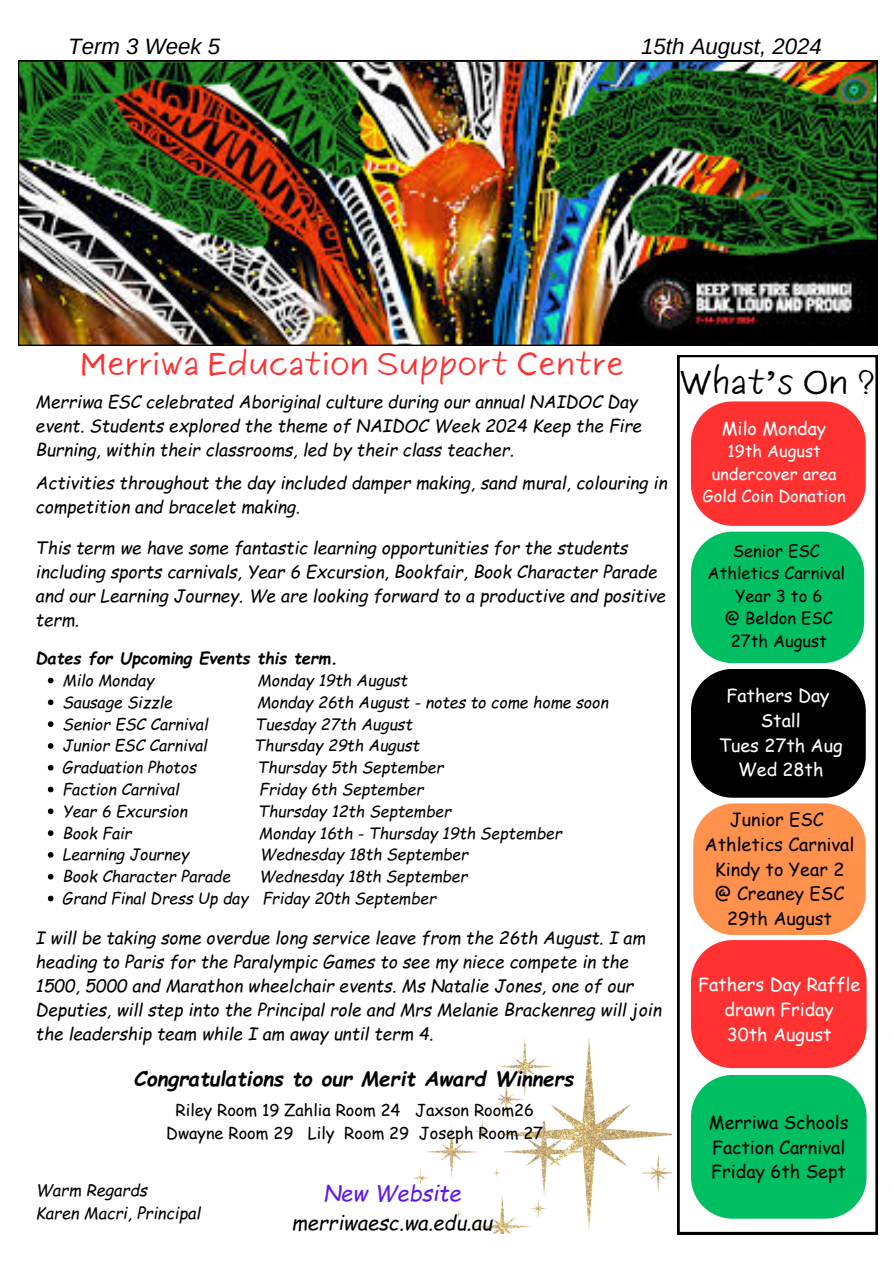
<style>
.page{position:relative;width:894px;height:1264px;background:#fff}
.page>*{position:absolute;margin:0;border:0;box-sizing:border-box;transform-origin:0 0}
.t1{font:33px "Six Hands Marker";color:#000}
.t2{font:31.5px "Six Hands Marker";color:#ff3131}
.t3{font:italic 22.2px "Arimo";color:#000}
.t4{font:italic 21.9px "Comic Sans MS";color:#5e17eb}
.t5{font:italic 700 20.25px "Comic Sans MS";color:#000}
.t6{font:italic 20.25px "Comic Sans MS";color:#000}
.t7{font:18px/24.8px "Comic Sans MS";color:#000}
.t8{font:18px/24.8px "Comic Sans MS";color:#fff;text-align:center}
.t9{font:italic 17.25px/24px "Comic Sans MS";color:#000}
.t10{font:16.5px/22.5px "Comic Sans MS";color:#000;text-align:center}
.t11{font:16.5px/22.5px "Comic Sans MS";color:#fff;text-align:center}
.t12{font:16.35px/22.2px "Comic Sans MS";color:#000;text-align:center}
.t13{font:italic 700 16.2px "Comic Sans MS";color:#000}
.t14{font:italic 16.2px/22.6px "Comic Sans MS";color:#000}
.t15{font:italic 15.75px "Comic Sans MS";color:#000}
</style>
<div class="page">
<svg style="left:677px;top:355px;width:200px;height:878px"></svg>
<img style="left:412px;top:1121px;width:99px;height:112px">
<svg style="left:685px;top:1074px;width:181px;height:152px;background:#23c778"></svg>
<img style="left:18px;top:61px;width:858px;height:284px">
<img style="left:498px;top:1037px;width:173px;height:194px">
<svg style="left:48px;top:677px;width:5px;height:6px"></svg>
<svg style="left:48px;top:699px;width:5px;height:6px"></svg>
<svg style="left:48px;top:721px;width:5px;height:6px"></svg>
<svg style="left:48px;top:743px;width:5px;height:5px"></svg>
<svg style="left:48px;top:765px;width:5px;height:5px"></svg>
<svg style="left:48px;top:786px;width:5px;height:6px"></svg>
<svg style="left:48px;top:808px;width:5px;height:6px"></svg>
<svg style="left:48px;top:830px;width:5px;height:6px"></svg>
<svg style="left:48px;top:852px;width:5px;height:5px"></svg>
<svg style="left:48px;top:873px;width:5px;height:6px"></svg>
<svg style="left:48px;top:895px;width:5px;height:6px"></svg>
<svg style="left:690px;top:803px;width:176px;height:265px;background:#ff7456"></svg>
<svg style="left:690px;top:401px;width:175px;height:262px;background:#88865b"></svg>
<svg style="left:690px;top:669px;width:175px;height:128px;background:#141414"></svg>
<p class="t3" style="left:68px;top:34px;width:154px">Term 3 Week 5</p>
<p class="t3" style="left:641px;top:34px;width:182px">15th August, 2024</p>
<h3 class="t2" style="left:80px;top:337px;width:545px">Merriwa Education Support Centre</h3>
<h5 class="t9" style="left:36px;top:389px;width:607px">Merriwa ESC celebrated Aboriginal culture during our annual NAIDOC Day event. Students explored the theme of NAIDOC Week 2024 Keep the Fire<br>Burning, within their classrooms, led by their class teacher.</h5>
<h5 class="t9" style="left:36px;top:470px;width:632px">Activities throughout the day included damper making, sand mural, colouring in competition and bracelet making.</h5>
<h4 class="t9" style="left:36px;top:535px;width:631px">This term we have some fantastic learning opportunities for the students including sports carnivals, Year 6 Excursion, Bookfair, Book Character Parade and our Learning Journey. We are looking forward to a productive and positive term.</h4>
<p class="t13" style="left:36px;top:646px;width:304px">Dates for Upcoming Events this term.</p>
<p class="t15" style="left:62px;top:668px;width:93px">Milo Monday</p>
<p class="t15" style="left:257px;top:668px;width:151px">Monday 19th August</p>
<p class="t15" style="left:62px;top:690px;width:111px">Sausage Sizzle</p>
<p class="t15" style="left:257px;top:690px;width:353px">Monday 26th August - notes to come home soon</p>
<p class="t15" style="left:62px;top:712px;width:147px">Senior ESC Carnival</p>
<p class="t15" style="left:255px;top:712px;width:159px">Tuesday 27th August</p>
<p class="t15" style="left:62px;top:734px;width:146px">Junior ESC Carnival</p>
<p class="t15" style="left:254px;top:734px;width:167px">Thursday 29th August</p>
<p class="t15" style="left:62px;top:755px;width:135px">Graduation Photos</p>
<p class="t15" style="left:257px;top:755px;width:188px">Thursday 5th September</p>
<p class="t15" style="left:62px;top:777px;width:118px">Faction Carnival</p>
<p class="t15" style="left:259px;top:777px;width:166px">Friday 6th September</p>
<p class="t15" style="left:62px;top:799px;width:126px">Year 6 Excursion</p>
<p class="t15" style="left:258px;top:799px;width:195px">Thursday 12th September</p>
<p class="t15" style="left:62px;top:821px;width:71px">Book Fair</p>
<p class="t15" style="left:259px;top:821px;width:304px">Monday 16th - Thursday 19th September</p>
<p class="t15" style="left:62px;top:843px;width:128px">Learning Journey</p>
<p class="t15" style="left:259px;top:843px;width:210px">Wednesday 18th September</p>
<p class="t15" style="left:62px;top:864px;width:170px">Book Character Parade</p>
<h5 class="t15" style="left:259px;top:864px;width:210px">Wednesday 18th September</h5>
<h5 class="t15" style="left:62px;top:886px;width:187px">Grand Final Dress Up day</h5>
<h2 class="t15" style="left:262px;top:886px;width:175px">Friday 20th September</h2>
<h2 class="t9" style="left:36px;top:925px;width:611px">I will be taking some overdue long service leave from the 26th August. I am</h2>
<h5 class="t9" style="left:36px;top:949px;width:627px">heading to Paris for the Paralympic Games to see my niece compete in the 1500, 5000 and Marathon wheelchair events. Ms Natalie Jones, one of our Deputies, will step into the Principal role and Mrs Melanie Brackenreg will join the leadership team while I am away until term 4.</h5>
<h5 class="t5" style="left:134px;top:1063px;width:441px">Congratulations to our Merit Award Winners</h5>
<h5 class="t12" style="left:166px;top:1098px;width:378px">Riley Room 19 Zahlia Room 24 Jaxson Room26<br>Dwayne Room 29 Lily Room 29 Joseph Room 27</h5>
<h5 class="t14" style="left:36px;top:1178px;width:166px">Warm Regards<br>Karen Macri, Principal</h5>
<h5 class="t4" style="left:323px;top:1176px;width:139px">New Website</h5>
<h5 class="t6" style="left:292px;top:1207px;width:202px">merriwaesc.wa.edu.au</h5>
<p class="t1" style="left:679px;top:354px;width:198px">What’s On ?</p>
<h5 class="t8" style="left:721px;top:415px;width:106px">Milo Monday</h5>
<h5 class="t11" style="left:702px;top:439px;width:145px">19th August undercover area<br>Gold Coin Donation</h5>
<h5 class="t10" style="left:707px;top:539px;width:139px">Senior ESC<br>Athletics Carnival<br>Year 3 to 6<br>@ Beldon ESC<br>27th August</h5>
<h1 class="t8" style="left:718px;top:682px;width:125px">Fathers Day<br>Stall<br>Tues 27th Aug<br>Wed 28th</h1>
<h5 class="t7" style="left:704px;top:806px;width:151px;text-align:center">Junior ESC<br>Athletics Carnival<br>Kindy to Year 2 @ Creaney ESC<br>29th August</h5>
<h5 class="t8" style="left:698px;top:971px;width:164px">Fathers Day Raffle drawn Friday<br>30th August</h5>
<p class="t7" style="left:708px;top:1109px;width:141px">Merriwa Schools<br>Faction Carnival<br>Friday 6th Sept</p>
</div>
